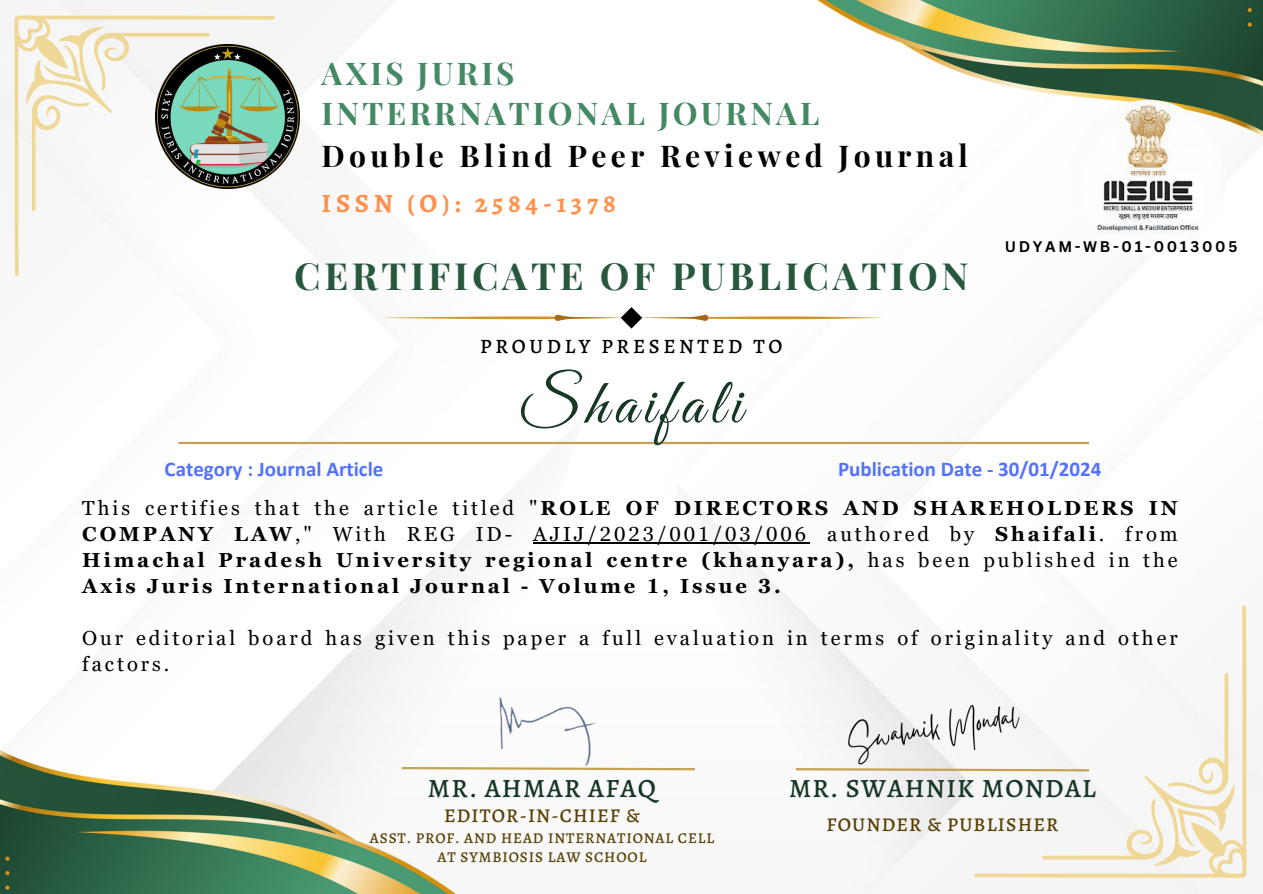
<style>
.page{position:relative;width:1263px;height:894px;background:#fff}
.page>*{position:absolute;margin:0;border:0;box-sizing:border-box;transform-origin:0 0}
.t1{font:65.1px "Great Vibes";letter-spacing:.1em;color:#153724}
.t2{font:700 37.5px "Playfair Display";letter-spacing:.1em;color:#27583e}
.t3{font:700 31.35px "Playfair Display";letter-spacing:.1em;color:#438964}
.t4{font:700 30px "Playfair Display";letter-spacing:.145em;color:#000}
.t5{font:500 26.4px "Alegreya";letter-spacing:.05em;color:#153724}
.t6{font:700 26.4px "Alegreya";letter-spacing:.18em;color:#ff914d}
.t7{font:700 21px "Calibri";color:#5271ff}
.t8{font:500 20.4px "Alegreya";letter-spacing:.18em;color:#000}
.t9{font:700 20.25px/25.8px "Georgia Pro";letter-spacing:.145em;color:#000;text-align:justify}
.t10{font:20.25px/25.8px "Georgia Pro";letter-spacing:.145em;color:#000}
.t11{font:500 19.5px "Alegreya";letter-spacing:.06em;color:#594104}
.t12{font:500 15px/19.2px "Alegreya";letter-spacing:.06em;color:#594104;text-align:center}
.t13{font:700 15px "Canva Sans";letter-spacing:.18em;color:#000}
.s1{font-weight:400}
</style>
<div class="page">
<img style="left:0;top:0;width:1263px;height:893px">
<hr style="left:178px;top:441px;width:911px;height:3px;background:#c6a257">
<svg style="left:500px;top:765px;width:197px;height:6px"></svg>
<svg style="left:794px;top:766px;width:44px;height:6px"></svg>
<svg style="left:379px;top:307px;width:504px;height:21px"></svg>
<img style="left:0;top:717px;width:500px;height:176px">
<hr style="left:533px;top:542px;width:276px;height:1px;background:#000">
<img style="left:757px;top:0;width:506px;height:278px">
<svg style="left:974px;top:605px;width:272px;height:272px"></svg>
<img style="left:274px;top:45px;width:25px;height:144px">
<img style="left:1070px;top:100px;width:155px;height:155px">
<img style="left:479px;top:692px;width:119px;height:78px">
<img style="left:838px;top:688px;width:192px;height:89px">
<svg style="left:14px;top:16px;width:260px;height:259px;fill:#f6f6f6"></svg>
<p class="t3" style="left:322px;top:51px;width:194px">AXIS JURIS</p>
<p class="t3" style="left:322px;top:91px;width:499px">INTERRNATIONAL JOURNAL</p>
<p class="t4" style="left:322px;top:134px;width:648px">Double Blind Peer Reviewed Journal</p>
<p class="t6" style="left:322px;top:185px;width:296px">ISSN (O): 2584-1378</p>
<p class="t2" style="left:294px;top:249px;width:676px">CERTIFICATE OF PUBLICATION</p>
<p class="t8" style="left:480px;top:332px;width:304px">PROUDLY PRESENTED TO</p>
<p class="t1" style="left:521px;top:367px;width:222px">Shaifali</p>
<p class="t13" style="left:1005px;top:236px;width:234px">UDYAM-WB-01-0013005</p>
<p class="t7" style="left:165px;top:460px;width:220px">Category : Journal Article</p>
<p class="t7" style="left:838px;top:460px;width:265px">Publication Date - 30/01/2024</p>
<p class="t9" style="left:82px;top:495px;width:1097px"><span class="s1">This certifies that the article titled "</span>ROLE OF DIRECTORS AND SHAREHOLDERS IN COMPANY LAW<span class="s1">," With REG ID- AJIJ/2023/001/03/006 authored by</span> Shaifali<span class="s1">. from </span>Himachal Pradesh University regional centre (khanyara), <span class="s1">has been published in the </span>Axis Juris International Journal - Volume 1, Issue 3.</p>
<p class="t10" style="left:82px;top:624px;width:1097px">Our editorial board has given this paper a full evaluation in terms of originality and other factors.</p>
<p class="t5" style="left:428px;top:769px;width:229px">MR. AHMAR AFAQ</p>
<p class="t11" style="left:444px;top:802px;width:197px">EDITOR-IN-CHIEF &amp;</p>
<p class="t12" style="left:370px;top:827px;width:346px">ASST. PROF. AND HEAD INTERNATIONAL CELL<br>AT SYMBIOSIS LAW SCHOOL</p>
<p class="t5" style="left:789px;top:769px;width:308px">MR. SWAHNIK MONDAL</p>
<p class="t11" style="left:826px;top:811px;width:234px">FOUNDER &amp; PUBLISHER</p>
</div>
